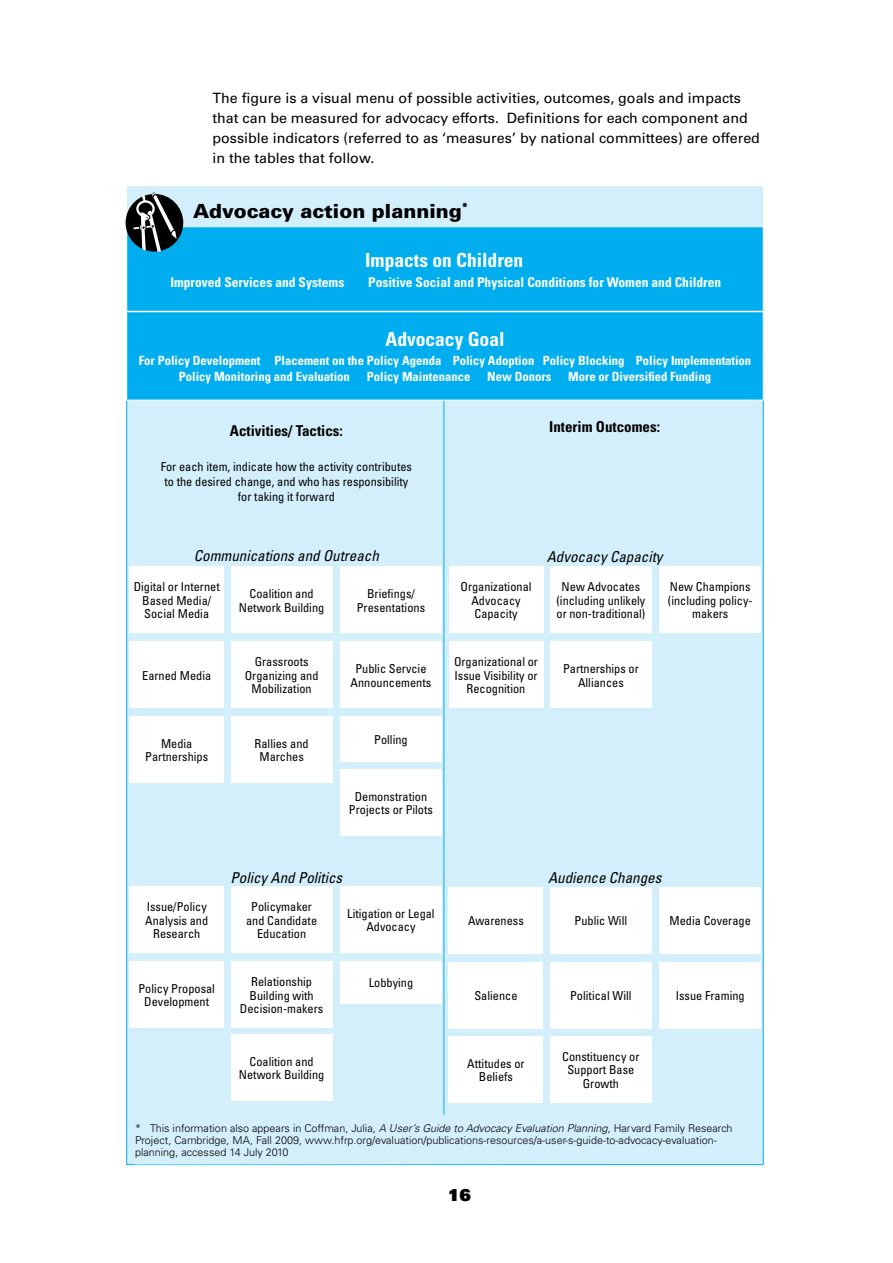
<style>
.page{position:relative;width:893px;height:1263px;background:#fff}
.page>*{position:absolute;margin:0;border:0;box-sizing:border-box;transform-origin:0 0}
.t1{font:700 20.1px "News Gothic";color:#000}
.t2{font:700 condensed 19.5px "Univers";color:#fff}
.t3{font:900 19.5px "Univers";color:#000}
.t4{font:900 16.5px "Univers";color:#000}
.t5{font:italic condensed 15px "Univers";color:#000}
.t6{font:700 condensed 15px "Univers";color:#000}
.t7{font:14.25px/20.2px "Univers";color:#000}
.t8{font:700 condensed 13.5px "Univers";color:#fff}
.t9{font:700 condensed 12.6px/16.5px "Univers";color:#fff}
.t10{font:condensed 12.3px/13.5px "Univers";color:#000;text-align:center}
.t11{font:300 10.8px/12px "Univers";color:#000}
.s1{font-family:"Franklin Gothic";font-weight:800}
.s2{font-family:"Trade Gothic"}
.s3{font-family:"Myriad Pro";font-weight:600}
.s4{font-style:italic}
</style>
<div class="page">
<div style="left:128px;top:187px;width:635px;height:942px;background:#d4effc"></div>
<div style="left:127px;top:227px;width:636px;height:173px;background:#00aeef"></div>
<svg style="left:127px;top:401px;width:636px;height:763px"></svg>
<hr style="left:126px;top:400px;width:1px;height:764px;background:#00aeef">
<hr style="left:444px;top:400px;width:1px;height:764px;background:#00aeef">
<hr style="left:763px;top:400px;width:1px;height:764px;background:#00aeef">
<hr style="left:126px;top:1164px;width:318px;height:1px;background:#00aeef">
<hr style="left:444px;top:1164px;width:320px;height:1px;background:#00aeef">
<hr style="left:126px;top:400px;width:318px;height:1px;background:#fff">
<hr style="left:444px;top:400px;width:320px;height:1px;background:#fff">
<hr style="left:127px;top:311px;width:317px;height:1px;background:#fff">
<hr style="left:444px;top:311px;width:319px;height:1px;background:#fff">
<svg style="left:126px;top:191px;width:57px;height:61px;background:#4a5f67"></svg>
<div style="left:129px;top:567px;width:95px;height:66px;background:#fff"></div>
<div style="left:449px;top:887px;width:94px;height:66px;background:#fff"></div>
<div style="left:449px;top:567px;width:94px;height:66px;background:#fff"></div>
<div style="left:129px;top:886px;width:95px;height:67px;background:#fff"></div>
<div style="left:129px;top:642px;width:95px;height:66px;background:#fff"></div>
<div style="left:449px;top:962px;width:94px;height:66px;background:#fff"></div>
<div style="left:449px;top:642px;width:94px;height:66px;background:#fff"></div>
<div style="left:129px;top:961px;width:95px;height:67px;background:#fff"></div>
<div style="left:129px;top:716px;width:95px;height:66px;background:#fff"></div>
<div style="left:449px;top:1036px;width:94px;height:67px;background:#fff"></div>
<div style="left:231px;top:567px;width:101px;height:66px;background:#fff"></div>
<div style="left:550px;top:887px;width:101px;height:66px;background:#fff"></div>
<div style="left:550px;top:567px;width:102px;height:66px;background:#fff"></div>
<div style="left:231px;top:886px;width:101px;height:67px;background:#fff"></div>
<div style="left:231px;top:642px;width:101px;height:66px;background:#fff"></div>
<div style="left:550px;top:962px;width:101px;height:66px;background:#fff"></div>
<div style="left:550px;top:642px;width:102px;height:66px;background:#fff"></div>
<div style="left:231px;top:961px;width:101px;height:67px;background:#fff"></div>
<div style="left:231px;top:716px;width:101px;height:66px;background:#fff"></div>
<div style="left:550px;top:1036px;width:101px;height:67px;background:#fff"></div>
<div style="left:231px;top:1034px;width:101px;height:67px;background:#fff"></div>
<div style="left:340px;top:567px;width:102px;height:66px;background:#fff"></div>
<div style="left:660px;top:887px;width:101px;height:66px;background:#fff"></div>
<div style="left:660px;top:567px;width:101px;height:66px;background:#fff"></div>
<div style="left:340px;top:886px;width:102px;height:67px;background:#fff"></div>
<div style="left:340px;top:642px;width:102px;height:66px;background:#fff"></div>
<div style="left:660px;top:962px;width:101px;height:66px;background:#fff"></div>
<div style="left:340px;top:961px;width:102px;height:42px;background:#fff"></div>
<div style="left:340px;top:716px;width:102px;height:46px;background:#fff"></div>
<div style="left:340px;top:769px;width:102px;height:67px;background:#fff"></div>
<div style="left:135px;top:1115px;width:622px;height:49px;background:#d4effc"></div>
<p class="t7" style="left:213px;top:87px;width:549px">The figure is a visual menu of possible activities, outcomes, goals and impacts that can be measured for advocacy efforts. Definitions for each component and possible indicators (referred to as ‘measures’ by national committees) are offered in the tables that follow.</p>
<h2 class="t3" style="left:193px;top:198px;width:276px">Advocacy action planning<sup>*</sup></h2>
<h2 class="t2" style="left:365px;top:248px;width:160px">Impacts on Children</h2>
<p class="t8" style="left:170px;top:274px;width:175px">Improved Services and Systems</p>
<p class="t8" style="left:368px;top:274px;width:354px">Positive Social and Physical Conditions for Women and Children</p>
<h1 class="t1" style="left:318px;top:269px;width:80px">*<span class="s1">*</span><span class="s2">*</span><span class="s3">*</span>****</h1>
<h2 class="t2" style="left:385px;top:327px;width:121px">Advocacy Goal</h2>
<p class="t9" style="left:179px;top:352px;width:574px;text-indent:-40px">For Policy Development Placement on the Policy Agenda Policy Adoption Policy Blocking Policy Implementation<br>Policy Monitoring and Evaluation</p>
<p class="t9" style="left:367px;top:368px;width:105px">Policy Maintenance</p>
<p class="t9" style="left:487px;top:368px;width:66px">New Donors</p>
<p class="t9" style="left:568px;top:368px;width:144px">More or Diversified Funding</p>
<p class="t6" style="left:230px;top:421px;width:115px">Activities/ Tactics:</p>
<p class="t10" style="left:161px;top:459px;width:253px;line-height:15px">For each item, indicate how the activity contributes to the desired change, and who has responsibility for taking it forward</p>
<p class="t5" style="left:194px;top:546px;width:186px">Communications and Outreach</p>
<p class="t10" style="left:134px;top:580px;width:88px">Digital or Internet<br>Based Media/<br>Social Media</p>
<p class="t10" style="left:142px;top:668px;width:71px">Earned Media</p>
<p class="t10" style="left:145px;top:736px;width:64px">Media<br>Partnerships</p>
<p class="t10" style="left:239px;top:587px;width:87px">Coalition and<br>Network Building</p>
<p class="t10" style="left:245px;top:655px;width:75px">Grassroots<br>Organizing and<br>Mobilization</p>
<p class="t10" style="left:255px;top:736px;width:55px">Rallies and<br>Marches</p>
<p class="t10" style="left:357px;top:587px;width:70px">Briefings/<br>Presentations</p>
<p class="t10" style="left:351px;top:662px;width:82px">Public Servcie<br>Announcements</p>
<p class="t10" style="left:374px;top:733px;width:35px">Polling</p>
<p class="t10" style="left:349px;top:789px;width:86px">Demonstration<br>Projects or Pilots</p>
<p class="t6" style="left:549px;top:418px;width:112px">Interim Outcomes:</p>
<p class="t10" style="left:460px;top:580px;width:73px">Organizational<br>Advocacy<br>Capacity</p>
<p class="t5" style="left:547px;top:547px;width:117px">Advocacy Capacity</p>
<p class="t10" style="left:556px;top:580px;width:90px">New Advocates (including unlikely or non-traditional)</p>
<p class="t10" style="left:668px;top:580px;width:86px">New Champions (including policy&shy;makers</p>
<p class="t10" style="left:454px;top:655px;width:86px">Organizational or<br>Issue Visibility or<br>Recognition</p>
<p class="t10" style="left:563px;top:662px;width:77px">Partnerships or<br>Alliances</p>
<p class="t10" style="left:145px;top:900px;width:64px">Issue/Policy<br>Analysis and<br>Research</p>
<p class="t10" style="left:138px;top:981px;width:78px">Policy Proposal<br>Development</p>
<p class="t5" style="left:231px;top:869px;width:113px">Policy And Politics</p>
<p class="t10" style="left:246px;top:900px;width:73px">Policymaker and Candidate<br>Education</p>
<p class="t10" style="left:240px;top:975px;width:85px">Relationship<br>Building with<br>Decision-makers</p>
<p class="t10" style="left:239px;top:1054px;width:87px">Coalition and<br>Network Building</p>
<p class="t10" style="left:347px;top:906px;width:89px">Litigation or Legal<br>Advocacy</p>
<p class="t10" style="left:369px;top:976px;width:46px">Lobbying</p>
<p class="t10" style="left:468px;top:914px;width:57px">Awareness</p>
<p class="t5" style="left:548px;top:868px;width:115px">Audience Changes</p>
<p class="t10" style="left:575px;top:914px;width:54px">Public Will</p>
<p class="t10" style="left:669px;top:914px;width:83px">Media Coverage</p>
<p class="t10" style="left:474px;top:989px;width:45px">Salience</p>
<p class="t10" style="left:467px;top:1056px;width:59px">Attitudes or<br>Beliefs</p>
<p class="t10" style="left:570px;top:989px;width:63px">Political Will</p>
<p class="t10" style="left:562px;top:1049px;width:79px">Constituency or<br>Support Base<br>Growth</p>
<p class="t10" style="left:676px;top:989px;width:70px">Issue Framing</p>
<p class="t11" style="left:135px;top:1122px;width:599px">* This information also appears in Coffman, Julia, <span class="s4">A User’s Guide to Advocacy Evaluation Planning,</span> Harvard Family Research<br>Project, Cambridge, MA, Fall 2009, www.hfrp.org/evaluation/publications-resources/a-user-s-guide-to-advocacy-evaluation&shy;planning, accessed 14 July 2010</p>
<h3 class="t4" style="left:448px;top:1185px;width:25px">16</h3>
</div>
